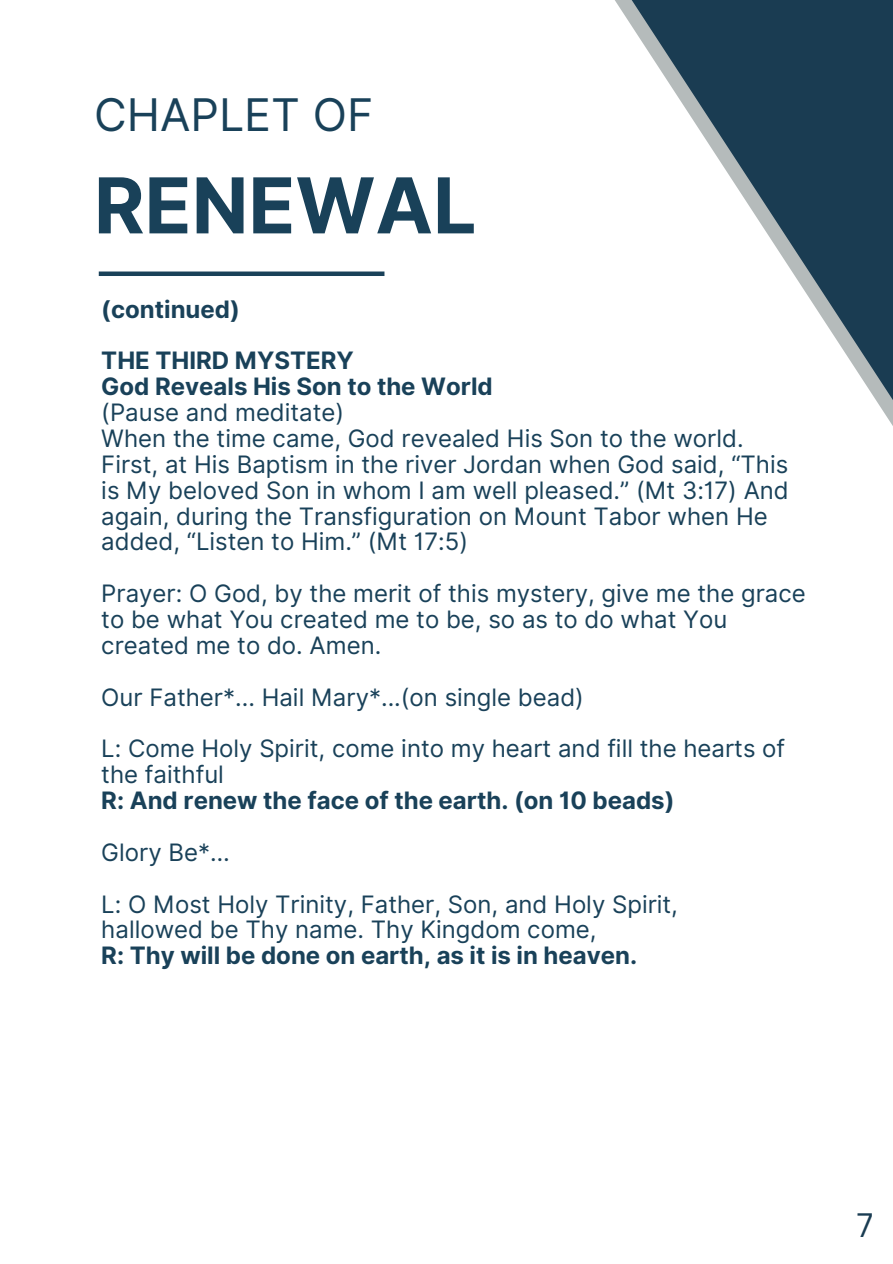
<style>
.page{position:relative;width:893px;height:1264px;background:#fff}
.page>*{position:absolute;margin:0;border:0;box-sizing:border-box;transform-origin:0 0}
.t1{font:700 76.95px "Inter";color:#194159}
.t2{font:45px "Inter";color:#194159}
.t3{font:33px "Canva Sans";color:#1a3c52}
.t4{font:24px/25.8px "Inter";color:#194159}
.t5{font:700 24px "Inter";color:#194159}
</style>
<div class="page">
<div style="left:99px;top:271px;width:285px;height:5px;background:#194159"></div>
<svg style="left:615px;top:0;width:277px;height:425px"></svg>
<p class="t2" style="left:94px;top:88px;width:281px">CHAPLET OF</p>
<p class="t1" style="left:94px;top:159px;width:384px">RENEWAL</p>
<p class="t5" style="left:101px;top:294px;width:140px">(continued)</p>
<p class="t5" style="left:101px;top:346px;width:254px">THE THIRD MYSTERY</p>
<p class="t5" style="left:101px;top:372px;width:393px">God Reveals His Son to the World</p>
<p class="t4" style="left:101px;top:399px;width:244px">(Pause and meditate)</p>
<p class="t4" style="left:101px;top:425px;width:689px">When the time came, God revealed His Son to the world.<br>First, at His Baptism in the river Jordan when God said, “This is My beloved Son in whom I am well pleased.” (Mt 3:17) And again, during the Transfiguration on Mount Tabor when He added, “Listen to Him.” (Mt 17:5)</p>
<p class="t4" style="left:101px;top:580px;width:706px">Prayer: O God, by the merit of this mystery, give me the grace to be what You created me to be, so as to do what You created me to do. Amen.</p>
<p class="t4" style="left:101px;top:684px;width:484px">Our Father*... Hail Mary*...(on single bead)</p>
<p class="t4" style="left:101px;top:735px;width:685px">L: Come Holy Spirit, come into my heart and fill the hearts of the faithful</p>
<p class="t5" style="left:101px;top:786px;width:574px">R: And renew the face of the earth. (on 10 beads)</p>
<p class="t4" style="left:101px;top:839px;width:130px">Glory Be*…</p>
<p class="t4" style="left:101px;top:891px;width:578px">L: O Most Holy Trinity, Father, Son, and Holy Spirit,</p>
<p class="t4" style="left:101px;top:916px;width:496px">hallowed be Thy name. Thy Kingdom come,</p>
<p class="t5" style="left:101px;top:941px;width:537px">R: Thy will be done on earth, as it is in heaven.</p>
<p class="t3" style="left:856px;top:1202px;width:18px">7</p>
</div>
